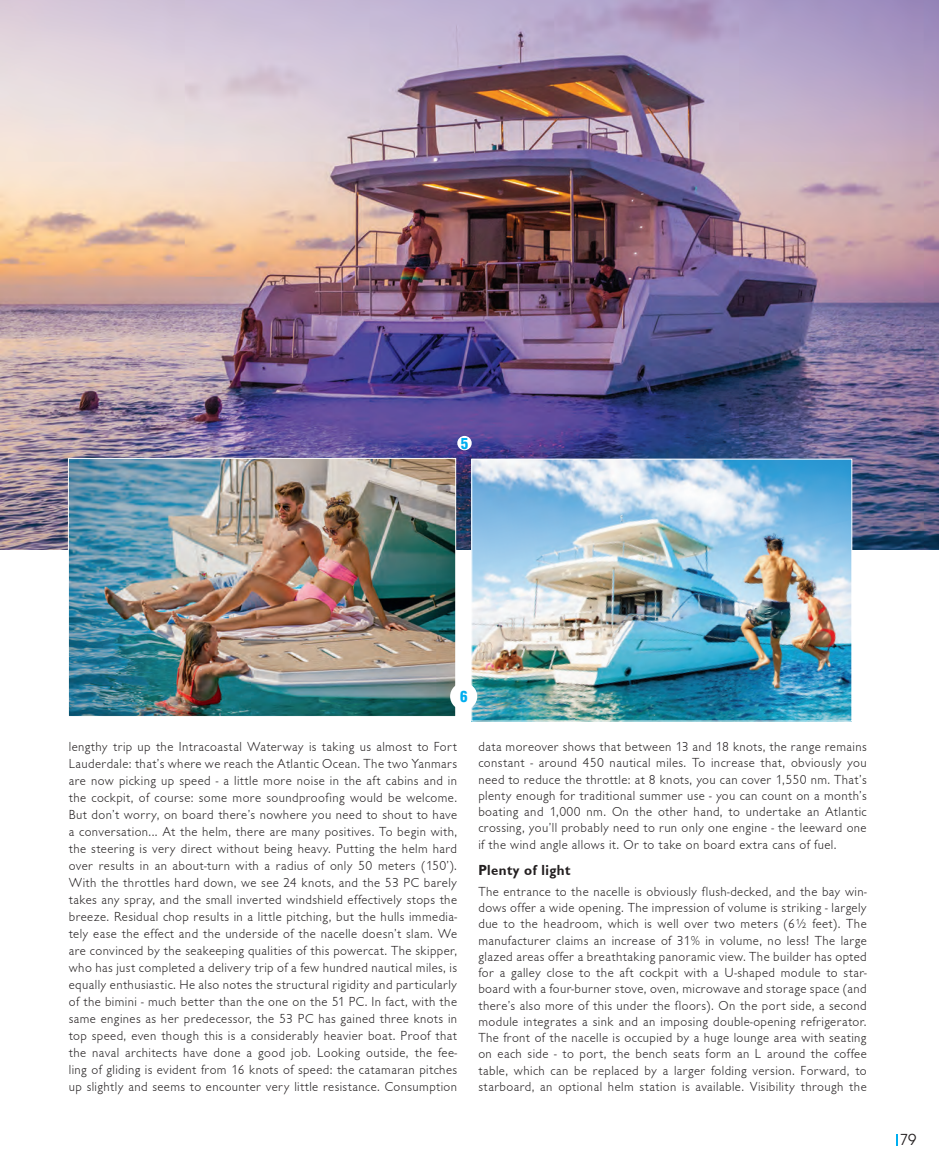
<style>
.page{position:relative;width:939px;height:1169px;background:#fff}
.page>*{position:absolute;margin:0;border:0;box-sizing:border-box;transform-origin:0 0}
.t1{font:16.5px "Avant Garde Gothic Itc T";color:#231f20}
.t2{font:700 15px "Chantilly";letter-spacing:.03em;color:#231f20}
.t3{font:900 condensed 15px "Helvetica";color:#00aeef}
.t4{font:300 13.5px/17px "Chantilly LH";letter-spacing:.03em;color:#231f20;text-align:justify}
</style>
<div class="page">
<img style="left:0;top:0;width:938px;height:550px">
<img style="left:473px;top:461px;width:376px;height:258px">
<div style="left:471px;top:459px;width:380px;height:262px;border:1px solid #fff"></div>
<img style="left:70px;top:460px;width:384px;height:254px">
<div style="left:68px;top:458px;width:388px;height:258px;border:1px solid #fff"></div>
<div style="left:457px;top:436px;width:14px;height:14px;background:#fff;border-radius:50%"></div>
<div style="left:450px;top:682px;width:27px;height:28px;background:#fff;border-radius:50%"></div>
<p class="t3" style="left:461px;top:433px;width:9px">5</p>
<p class="t3" style="left:460px;top:687px;width:9px">6</p>
<p class="t4" style="left:69px;top:738px;width:390px">lengthy trip up the Intracoastal Waterway is taking us almost to Fort Lauderdale: that’s where we reach the Atlantic Ocean. The two Yanmars are now picking up speed - a little more noise in the aft cabins and in the cockpit, of course: some more soundproofing would be welcome.<br>But don’t worry, on board there’s nowhere you need to shout to have a conversation... At the helm, there are many positives. To begin with, the steering is very direct without being heavy. Putting the helm hard over results in an about-turn with a radius of only 50 meters (150’).<br>With the throttles hard down, we see 24 knots, and the 53 PC barely takes any spray, and the small inverted windshield effectively stops the breeze. Residual chop results in a little pitching, but the hulls immedia&shy;tely ease the effect and the underside of the nacelle doesn’t slam. We are convinced by the seakeeping qualities of this powercat. The skipper, who has just completed a delivery trip of a few hundred nautical miles, is equally enthusiastic. He also notes the structural rigidity and particularly of the bimini - much better than the one on the 51 PC. In fact, with the same engines as her predecessor, the 53 PC has gained three knots in top speed, even though this is a considerably heavier boat. Proof that the naval architects have done a good job. Looking outside, the fee&shy;ling of gliding is evident from 16 knots of speed: the catamaran pitches up slightly and seems to encounter very little resistance. Consumption</p>
<p class="t4" style="left:478px;top:739px;width:390px;line-height:16.2px">data moreover shows that between 13 and 18 knots, the range remains constant - around 450 nautical miles. To increase that, obviously you need to reduce the throttle: at 8 knots, you can cover 1,550 nm. That’s plenty enough for traditional summer use - you can count on a month’s boating and 1,000 nm. On the other hand, to undertake an Atlantic crossing, you’ll probably need to run only one engine - the leeward one if the wind angle allows it. Or to take on board extra cans of fuel.</p>
<p class="t2" style="left:478px;top:861px;width:93px">Plenty of light</p>
<p class="t4" style="left:478px;top:883px;width:390px;line-height:16.2px">The entrance to the nacelle is obviously flush-decked, and the bay win&shy;dows offer a wide opening. The impression of volume is striking - largely due to the headroom, which is well over two meters (6½ feet). The manufacturer claims an increase of 31% in volume, no less! The large glazed areas offer a breathtaking panoramic view. The builder has opted for a galley close to the aft cockpit with a U-shaped module to star&shy;board with a four-burner stove, oven, microwave and storage space (and there’s also more of this under the floors). On the port side, a second module integrates a sink and an imposing double-opening refrigerator.<br>The front of the nacelle is occupied by a huge lounge area with seating on each side - to port, the bench seats form an L around the coffee table, which can be replaced by a larger folding version. Forward, to starboard, an optional helm station is available. Visibility through the</p>
<p class="t1" style="left:899px;top:1130px;width:18px">79</p>
</div>
